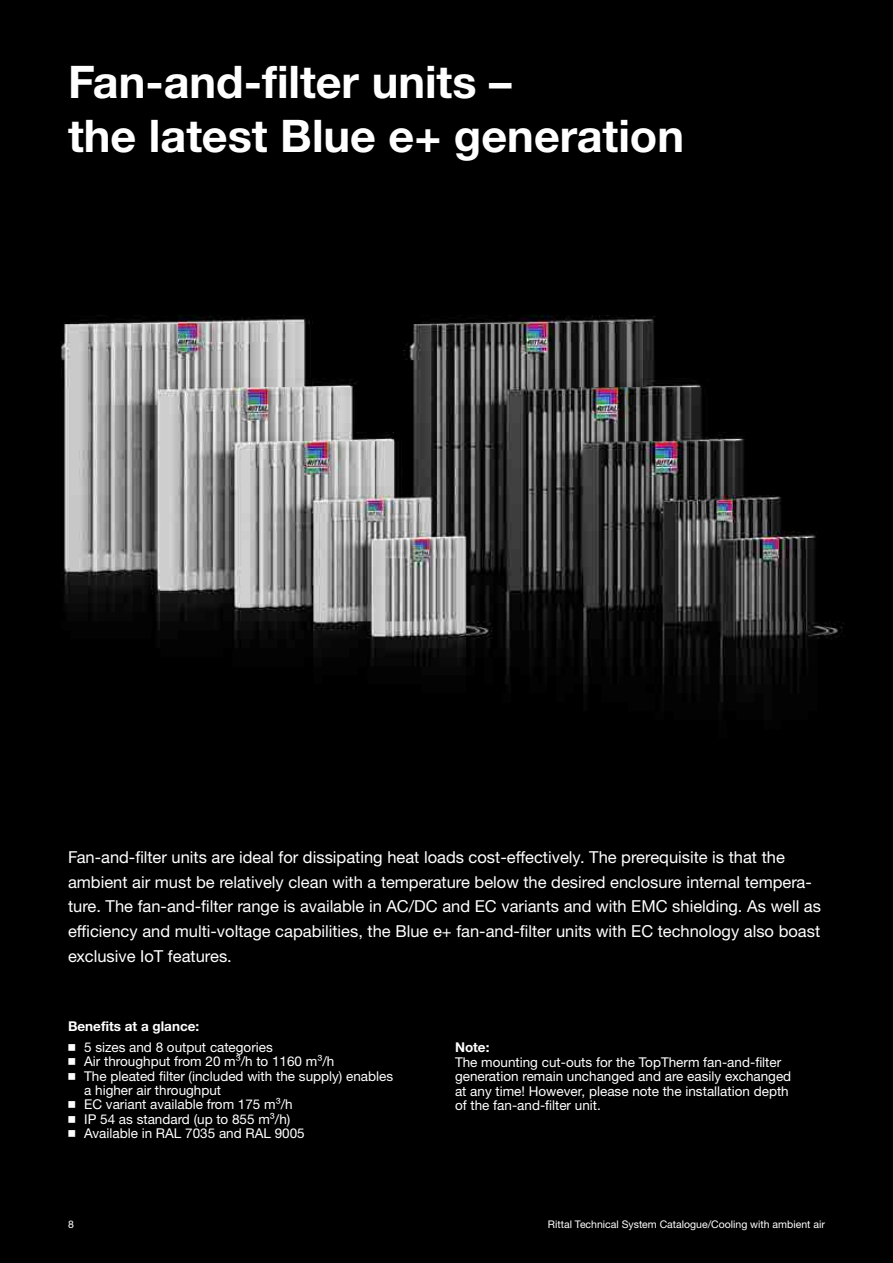
<style>
.page{position:relative;width:893px;height:1263px;background:#000}
.page>*{position:absolute;margin:0;border:0;box-sizing:border-box;transform-origin:0 0}
._1_VariableUeberschrift_30_neg{font:700 45px/54px "Neue Helvetica For Rittal";color:#fff}
._1_Einleitung_11_neg{font:16.5px/24.8px "Neue Helvetica For Rittal";color:#fff}
._1_Text_AbstandOhne_9_neg{font:13.5px/14.4px "Neue Helvetica For Rittal";color:#fff}
._1_TextHf_AbstandOhne_9_neg{font:700 13.5px "Neue Helvetica For Rittal";color:#fff}
._1_TextHf_AbstandOben_9_neg{font:700 13.5px "Neue Helvetica For Rittal";color:#fff}
.t1{font:10.5px "Neue Helvetica For Rittal";color:#fff}
.s1{font-weight:300}
</style>
<div class="page">
<img style="left:0;top:245px;width:893px;height:550px">
<p class="_1_VariableUeberschrift_30_neg" style="left:68px;top:55px;width:618px">Fan-and-filter units –<br>the latest Blue e+ generation</p>
<p class="_1_Einleitung_11_neg" style="left:68px;top:845px;width:754px">Fan-and-filter units are ideal for dissipating heat loads cost-effectively. The prerequisite is that the ambient air must be relatively clean with a temperature below the desired enclosure internal tempera&shy;ture. The fan-and-filter range is available in AC/DC and EC variants and with EMC shielding. As well as efficiency and multi-voltage capabilities, the Blue e+ fan-and-filter units with EC technology also boast exclusive IoT features.</p>
<p class="_1_TextHf_AbstandOhne_9_neg" style="left:68px;top:1018px;width:133px">Benefits at a glance:</p>
<p class="_1_Text_AbstandOhne_9_neg" style="left:68px;top:1039px;width:206px"><span class="s1">◾</span> 5 sizes and 8 output categories</p>
<p class="_1_Text_AbstandOhne_9_neg" style="left:68px;top:1054px;width:268px"><span class="s1">◾</span> Air throughput from 20 m³/h to 1160 m³/h</p>
<p class="_1_Text_AbstandOhne_9_neg" style="left:84px;top:1068px;width:310px;text-indent:-16px"><span class="s1">◾</span> The pleated filter (included with the supply) enables a higher air throughput</p>
<p class="_1_Text_AbstandOhne_9_neg" style="left:68px;top:1097px;width:226px"><span class="s1">◾</span> EC variant available from 175 m³/h</p>
<p class="_1_Text_AbstandOhne_9_neg" style="left:68px;top:1111px;width:224px"><span class="s1">◾</span> IP 54 as standard (up to 855 m³/h)</p>
<p class="_1_Text_AbstandOhne_9_neg" style="left:68px;top:1126px;width:238px"><span class="s1">◾</span> Available in RAL 7035 and RAL 9005</p>
<p class="_1_TextHf_AbstandOben_9_neg" style="left:455px;top:1039px;width:36px">Note:</p>
<p class="_1_Text_AbstandOhne_9_neg" style="left:455px;top:1055px;width:338px">The mounting cut-outs for the TopTherm fan-and-filter generation remain unchanged and are easily exchanged at any time! However, please note the installation depth of the fan-and-filter unit.</p>
<p class="t1" style="left:68px;top:1218px;width:7px">8</p>
<p class="t1" style="left:548px;top:1218px;width:278px">Rittal Technical System Catalogue/Cooling with ambient air</p>
</div>
